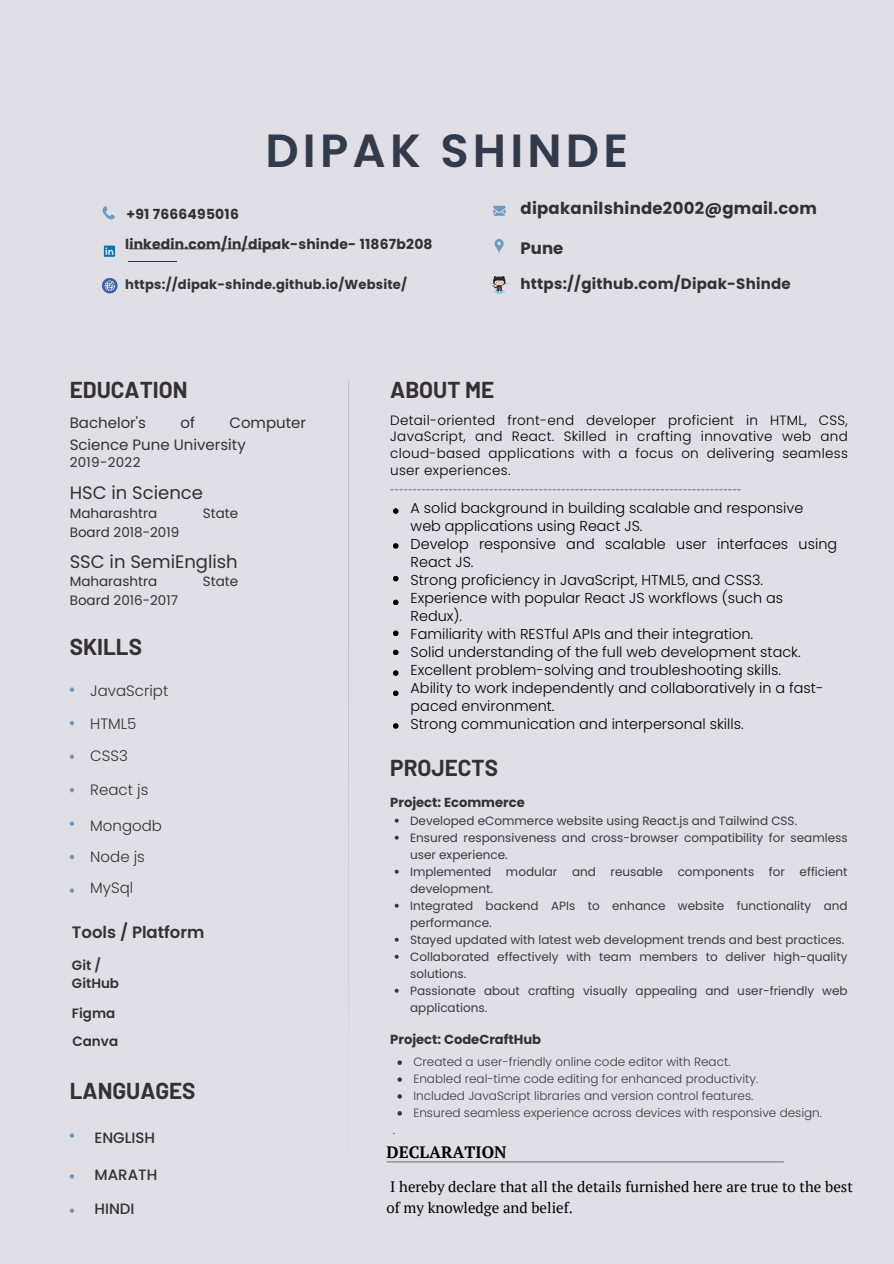
<style>
.page{position:relative;width:894px;height:1264px;background:#fff}
.page>*{position:absolute;margin:0;border:0;box-sizing:border-box;transform-origin:0 0}
.t1{font:600 46.5px "Poppins";letter-spacing:.09em;color:#323b4c}
.t2{font:700 22.5px "Barlow";color:#333132}
.t3{font:18px "Poppins";color:#333132}
.t4{font:700 16.5px "Poppins";letter-spacing:.015em;color:#333132}
.t5{font:600 16.5px "Poppins";color:#333132}
.t6{font:700 16.5px "PT Serif";color:#000}
.t7{font:15px/21.3px "PT Serif";color:#000}
.t8{font:300 15px/32.7px "Poppins";color:#333132}
.t9{font:15px/22.5px "Poppins";color:#333132}
.t10{font:700 15px "Poppins";letter-spacing:.015em;color:#333132}
.t11{font:500 15px "Poppins";color:#333132}
.t12{font:300 14.4px/18px "Poppins";color:#000}
.t13{font:700 13.95px "Poppins";letter-spacing:.015em;color:#333132}
.t14{font:300 13.5px/16.8px "Poppins";letter-spacing:.02em;color:#000;text-align:justify}
.t15{font:13.5px "Poppins";color:#333132}
.t16{font:600 13.5px/18px "Poppins";color:#333132}
.t17{font:13.5px "Poppins";letter-spacing:.02em;color:#333132}
.t18{font:700 13.05px "Poppins";color:#333132}
.t19{font:12px/17px "Poppins";color:#3a3a3c}
.t20{font:300 12px "Poppins";color:#3a3a3c}
</style>
<div class="page">
<div style="left:0;top:0;width:893px;height:1263px;background:#e0dfe6"></div>
<svg style="left:70px;top:687px;width:4px;height:5px"></svg>
<svg style="left:70px;top:721px;width:4px;height:4px"></svg>
<svg style="left:70px;top:754px;width:4px;height:5px"></svg>
<svg style="left:70px;top:788px;width:4px;height:4px"></svg>
<svg style="left:70px;top:821px;width:4px;height:4px"></svg>
<svg style="left:70px;top:855px;width:4px;height:4px"></svg>
<svg style="left:70px;top:888px;width:4px;height:4px"></svg>
<svg style="left:70px;top:1133px;width:4px;height:4px"></svg>
<svg style="left:70px;top:1174px;width:4px;height:4px"></svg>
<svg style="left:70px;top:1208px;width:4px;height:4px"></svg>
<hr style="left:348px;top:381px;width:1px;height:845px;background:#6c9ac3">
<svg style="left:102px;top:206px;width:13px;height:14px"></svg>
<svg style="left:493px;top:206px;width:12px;height:10px"></svg>
<svg style="left:494px;top:239px;width:9px;height:14px"></svg>
<svg style="left:102px;top:278px;width:15px;height:15px"></svg>
<svg style="left:393px;top:508px;width:5px;height:6px"></svg>
<svg style="left:393px;top:543px;width:5px;height:5px"></svg>
<svg style="left:393px;top:576px;width:5px;height:5px"></svg>
<svg style="left:393px;top:599px;width:5px;height:6px"></svg>
<svg style="left:393px;top:630px;width:5px;height:6px"></svg>
<svg style="left:393px;top:649px;width:5px;height:6px"></svg>
<svg style="left:393px;top:670px;width:5px;height:6px"></svg>
<svg style="left:393px;top:690px;width:5px;height:6px"></svg>
<svg style="left:393px;top:723px;width:5px;height:5px"></svg>
<svg style="left:104px;top:245px;width:11px;height:12px"></svg>
<svg style="left:128px;top:248px;width:147px;height:1px"></svg>
<hr style="left:128px;top:261px;width:48px;height:1px;background:#333132">
<hr style="left:387px;top:1161px;width:396px;height:1px;background:#5b5b5b">
<svg style="left:390px;top:489px;width:350px;height:1px"></svg>
<svg style="left:493px;top:289px;width:12px;height:4px"></svg>
<svg style="left:489px;top:276px;width:20px;height:15px"></svg>
<svg style="left:397px;top:1060px;width:5px;height:4px"></svg>
<svg style="left:397px;top:1077px;width:5px;height:4px"></svg>
<svg style="left:397px;top:1094px;width:5px;height:4px"></svg>
<svg style="left:397px;top:1111px;width:5px;height:4px"></svg>
<svg style="left:394px;top:818px;width:4px;height:4px"></svg>
<svg style="left:394px;top:835px;width:4px;height:4px"></svg>
<svg style="left:394px;top:869px;width:4px;height:4px"></svg>
<svg style="left:394px;top:903px;width:4px;height:4px"></svg>
<svg style="left:394px;top:937px;width:4px;height:4px"></svg>
<svg style="left:394px;top:954px;width:4px;height:4px"></svg>
<svg style="left:394px;top:988px;width:4px;height:4px"></svg>
<p class="t13" style="left:126px;top:204px;width:114px">+91 7666495016</p>
<p class="t1" style="left:265px;top:118px;width:364px">DIPAK SHINDE</p>
<h5 class="t4" style="left:520px;top:197px;width:298px">dipakanilshinde2002@gmail.com</h5>
<p class="t13" style="left:125px;top:234px;width:309px">linkedin.com/in/dipak-shinde- 11867b208</p>
<p class="t4" style="left:520px;top:236px;width:44px">Pune</p>
<h4 class="t18" style="left:125px;top:275px;width:283px">https://dipak-shinde.github.io/Website/</h4>
<p class="t10" style="left:520px;top:273px;width:272px">https://github.com/Dipak-Shinde</p>
<p class="t2" style="left:70px;top:375px;width:119px">EDUCATION</p>
<p class="t9" style="left:70px;top:411px;width:78px">Bachelor's</p>
<p class="t9" style="left:180px;top:411px;width:16px">of</p>
<p class="t9" style="left:70px;top:411px;width:238px;text-indent:160px">Computer<br>Science Pune University</p>
<p class="t3" style="left:70px;top:480px;width:135px">HSC in Science</p>
<p class="t17" style="left:70px;top:453px;width:72px">2019-2022</p>
<p class="t15" style="left:70px;top:503px;width:89px">Maharashtra</p>
<p class="t15" style="left:203px;top:503px;width:37px">State</p>
<p class="t15" style="left:70px;top:522px;width:111px">Board 2018-2019</p>
<p class="t15" style="left:70px;top:572px;width:89px">Maharashtra</p>
<p class="t15" style="left:203px;top:572px;width:37px">State</p>
<p class="t15" style="left:70px;top:591px;width:110px">Board 2016-2017</p>
<p class="t3" style="left:70px;top:548px;width:169px">SSC in SemiEnglish</p>
<p class="t2" style="left:70px;top:632px;width:74px">SKILLS</p>
<p class="t8" style="left:90px;top:674px;width:80px">JavaScript<br>HTML5<br>CSS3</p>
<p class="t8" style="left:90px;top:773px;width:60px">React js</p>
<p class="t8" style="left:90px;top:809px;width:73px">Mongodb</p>
<p class="t8" style="left:90px;top:840px;width:56px">Node js</p>
<p class="t8" style="left:90px;top:871px;width:44px">MySql</p>
<p class="t5" style="left:72px;top:920px;width:134px">Tools / Platform</p>
<p class="t16" style="left:72px;top:956px;width:49px">Git /<br>GitHub</p>
<h4 class="t16" style="left:72px;top:1003px;width:45px">Figma</h4>
<p class="t16" style="left:72px;top:1032px;width:47px">Canva</p>
<h4 class="t2" style="left:70px;top:1076px;width:127px">LANGUAGES</h4>
<p class="t11" style="left:94px;top:1126px;width:62px">ENGLISH</p>
<p class="t11" style="left:94px;top:1164px;width:64px">MARATH</p>
<p class="t11" style="left:94px;top:1197px;width:41px">HINDI</p>
<p class="t2" style="left:390px;top:375px;width:105px">ABOUT ME</p>
<h2 class="t14" style="left:390px;top:411px;width:459px">Detail-oriented front-end developer proficient in HTML, CSS, JavaScript, and React. Skilled in crafting innovative web and cloud-based applications with a focus on delivering seamless user experiences.</h2>
<p class="t12" style="left:410px;top:498px;width:394px">A solid background in building scalable and responsive web applications using React JS.</p>
<h2 class="t12" style="left:410px;top:534px;width:428px">Develop responsive and scalable user interfaces using<br>React JS.</h2>
<p class="t12" style="left:410px;top:570px;width:354px">Strong proficiency in JavaScript, HTML5, and CSS3.</p>
<p class="t12" style="left:410px;top:588px;width:374px">Experience with popular React JS workflows (such as<br>Redux).</p>
<p class="t12" style="left:410px;top:624px;width:344px">Familiarity with RESTful APIs and their integration.</p>
<h6 class="t12" style="left:410px;top:642px;width:391px">Solid understanding of the full web development stack.</h6>
<p class="t12" style="left:410px;top:660px;width:372px">Excellent problem-solving and troubleshooting skills.</p>
<h2 class="t12" style="left:410px;top:678px;width:414px">Ability to work independently and collaboratively in a fast&shy;paced environment.</h2>
<p class="t12" style="left:410px;top:714px;width:334px">Strong communication and interpersonal skills.</p>
<p class="t2" style="left:390px;top:754px;width:109px">PROJECTS</p>
<p class="t18" style="left:390px;top:793px;width:136px">Project: Ecommerce</p>
<p class="t19" style="left:410px;top:812px;width:388px">Developed eCommerce website using React.js and Tailwind CSS.</p>
<p class="t19" style="left:410px;top:829px;width:439px">Ensured responsiveness and cross-browser compatibility for seamless user experience.</p>
<p class="t19" style="left:410px;top:863px;width:439px">Implemented modular and reusable components for efficient development.</p>
<p class="t19" style="left:410px;top:897px;width:439px">Integrated backend APIs to enhance website functionality and performance.</p>
<p class="t19" style="left:410px;top:931px;width:435px">Stayed updated with latest web development trends and best practices.</p>
<p class="t19" style="left:410px;top:948px;width:439px">Collaborated effectively with team members to deliver high-quality solutions.</p>
<p class="t19" style="left:410px;top:982px;width:439px">Passionate about crafting visually appealing and user-friendly web applications.</p>
<p class="t18" style="left:390px;top:1030px;width:152px">Project: CodeCraftHub</p>
<p class="t20" style="left:393px;top:1120px;width:4px">.</p>
<p class="t20" style="left:413px;top:1053px;width:318px">Created a user-friendly online code editor with React.</p>
<h5 class="t20" style="left:413px;top:1070px;width:346px">Enabled real-time code editing for enhanced productivity.</h5>
<p class="t20" style="left:413px;top:1087px;width:341px">Included JavaScript libraries and version control features.</p>
<h2 class="t20" style="left:413px;top:1104px;width:410px">Ensured seamless experience across devices with responsive design.</h2>
<h1 class="t6" style="left:386px;top:1140px;width:122px">DECLARATION</h1>
<p class="t7" style="left:386px;top:1175px;width:468px">I hereby declare that all the details furnished here are true to the best of my knowledge and belief.</p>
</div>
